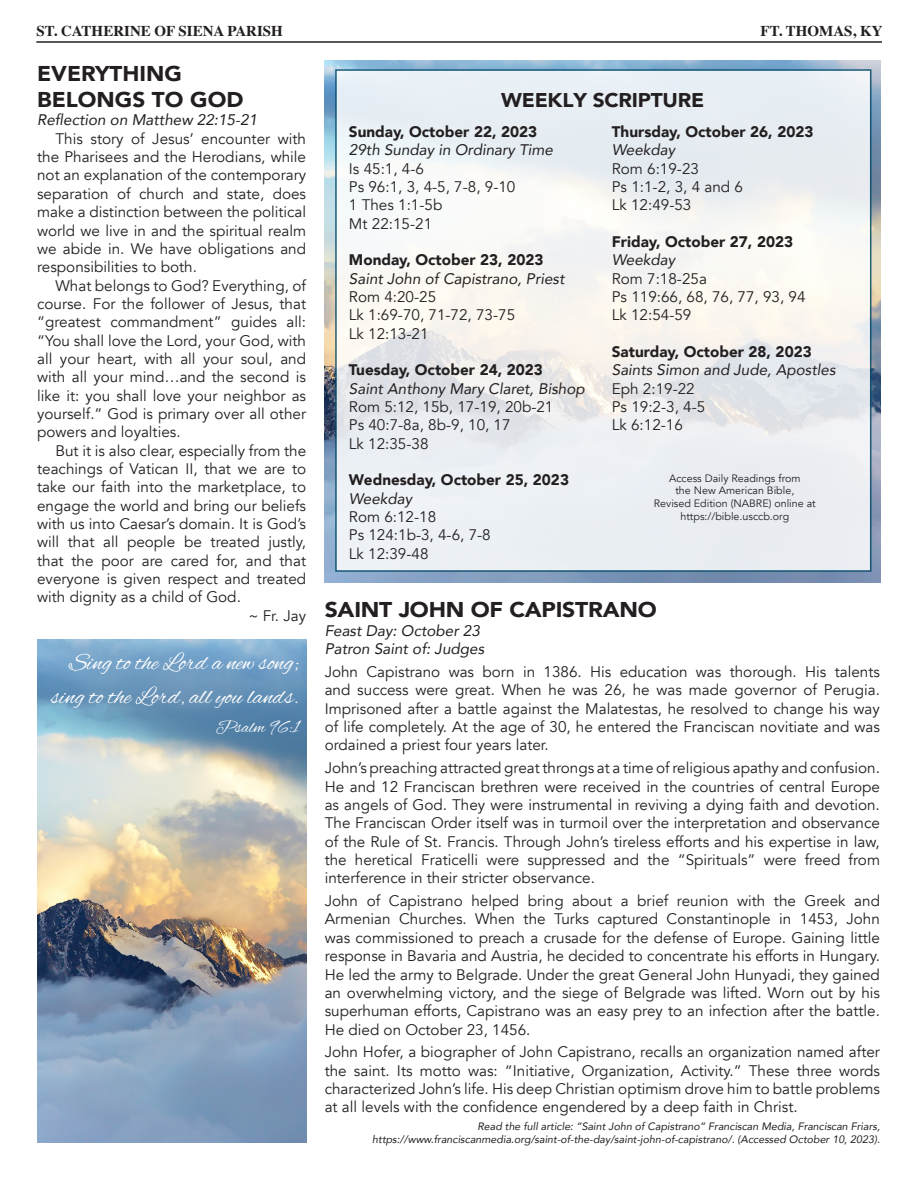
<style>
.page{position:relative;width:918px;height:1188px;background:#fff}
.page>*{position:absolute;margin:0;border:0;box-sizing:border-box;transform-origin:0 0}
.t1{font:24.45px/33.5px "Alex Brush";color:#fff;text-align:right}
.t2{font:900 21.45px/25.7px "Avenir";letter-spacing:-.01em;color:#231f20;scale:1.05 1}
.t3{font:900 21.45px "Avenir";letter-spacing:-.01em;color:#231f20;scale:1.07 1}
.t4{font:900 19.8px "Avenir";letter-spacing:-.01em;color:#231f20;scale:1.05 1}
.t5{font:18.3px "Alex Brush";color:#fff}
.t6{font:15.3px/18.3px "Avenir";color:#231f20}
.t7{font:italic 15.3px/18.3px "Avenir";color:#231f20}
.t8{font:700 15px "Times";color:#231f20}
.t9{font:13.8px "Avenir";color:#231f20}
.t10{font:italic 10.65px/12.9px "Avenir";color:#231f20;text-align:right}
.t11{font:10.65px/12.9px "Avenir";color:#231f20;text-align:center}
.s1{font-weight:900}
.s2{font-style:italic}
</style>
<div class="page">
<hr style="left:36px;top:41px;width:846px;height:2px;background:#231f20">
<img style="left:325px;top:60px;width:556px;height:523px">
<svg style="left:338px;top:72px;width:530px;height:497px;fill:#ecf0f3"></svg>
<div style="left:335px;top:69px;width:536px;height:503px;border:2px solid #024a69"></div>
<img style="left:37px;top:640px;width:269px;height:502px">
<p class="t8" style="left:36px;top:17px;width:248px">ST. CATHERINE OF SIENA PARISH</p>
<p class="t9" style="left:37px;top:24px;width:238px">Twenty-Ninth Sunday in Ordinary Time</p>
<p class="t8" style="left:761px;top:17px;width:123px">FT. THOMAS, KY</p>
<p class="t9" style="left:771px;top:24px;width:110px">October 22, 2023</p>
<p class="t2" style="left:37px;top:61px;width:198px">EVERYTHING<br>BELONGS TO GOD</p>
<p class="t7" style="left:37px;top:111px;width:222px">Reflection on Matthew 22:15-21</p>
<p class="t6" style="left:55px;top:130px;width:252px">This story of Jesus’ encounter with</p>
<p class="t6" style="left:37px;top:148px;width:270px">the Pharisees and the Herodians, while</p>
<p class="t6" style="left:37px;top:166px;width:270px">not an explanation of the contemporary</p>
<p class="t6" style="left:37px;top:185px;width:270px">separation of church and state, does</p>
<p class="t6" style="left:37px;top:203px;width:271px">make a distinction between the political</p>
<p class="t6" style="left:37px;top:221px;width:270px">world we live in and the spiritual realm</p>
<p class="t6" style="left:37px;top:240px;width:271px">we abide in. We have obligations and</p>
<p class="t6" style="left:37px;top:258px;width:161px">responsibilities to both.</p>
<p class="t6" style="left:55px;top:276px;width:252px">What belongs to God? Everything, of</p>
<p class="t6" style="left:37px;top:295px;width:270px">course. For the follower of Jesus, that</p>
<p class="t6" style="left:37px;top:313px;width:271px">“greatest commandment” guides all:</p>
<p class="t6" style="left:37px;top:331px;width:271px">“You shall love the Lord, your God, with</p>
<p class="t6" style="left:37px;top:350px;width:270px">all your heart, with all your soul, and</p>
<p class="t6" style="left:37px;top:368px;width:270px">with all your mind…and the second is</p>
<p class="t6" style="left:37px;top:386px;width:271px">like it: you shall love your neighbor as</p>
<p class="t6" style="left:37px;top:405px;width:270px">yourself.” God is primary over all other</p>
<p class="t6" style="left:37px;top:423px;width:145px">powers and loyalties.</p>
<p class="t6" style="left:55px;top:441px;width:252px">But it is also clear, especially from the</p>
<p class="t6" style="left:37px;top:460px;width:271px">teachings of Vatican II, that we are to</p>
<p class="t6" style="left:37px;top:478px;width:270px">take our faith into the marketplace, to</p>
<p class="t6" style="left:37px;top:497px;width:270px">engage the world and bring our beliefs</p>
<p class="t6" style="left:37px;top:515px;width:270px">with us into Caesar’s domain. It is God’s</p>
<p class="t6" style="left:37px;top:533px;width:270px">will that all people be treated justly,</p>
<p class="t6" style="left:37px;top:552px;width:270px">that the poor are cared for, and that</p>
<p class="t6" style="left:37px;top:570px;width:271px">everyone is given respect and treated</p>
<p class="t6" style="left:37px;top:588px;width:205px">with dignity as a child of God.</p>
<p class="t6" style="left:248px;top:607px;width:59px">~ Fr. Jay</p>
<p class="t1" style="left:51px;top:648px;width:249px">Sing to the Lord a new song; sing to the Lord, all you lands.</p>
<p class="t5" style="left:216px;top:717px;width:85px">Psalm 96:1</p>
<p class="t4" style="left:501px;top:84px;width:195px">WEEKLY SCRIPTURE</p>
<p class="t6" style="left:349px;top:123px;width:206px"><span class="s1">Sunday, October 22, 2023<br></span><span class="s2">29th Sunday in Ordinary Time<br></span>Is 45:1, 4-6<br>Ps 96:1, 3, 4-5, 7-8, 9-10<br>1 Thes 1:1-5b<br>Mt 22:15-21</p>
<p class="t6" style="left:349px;top:251px;width:217px"><span class="s1">Monday, October 23, 2023<br></span><span class="s2">Saint John of Capistrano, Priest<br></span>Rom 4:20-25<br>Lk 1:69-70, 71-72, 73-75<br>Lk 12:13-21</p>
<p class="t6" style="left:349px;top:361px;width:237px"><span class="s1">Tuesday, October 24, 2023<br></span><span class="s2">Saint Anthony Mary Claret, Bishop<br></span>Rom 5:12, 15b, 17-19, 20b-21<br>Ps 40:7-8a, 8b-9, 10, 17<br>Lk 12:35-38</p>
<p class="t6" style="left:349px;top:471px;width:222px"><span class="s1">Wednesday, October 25, 2023<br></span><span class="s2">Weekday<br></span>Rom 6:12-18<br>Ps 124:1b-3, 4-6, 7-8<br>Lk 12:39-48</p>
<p class="t6" style="left:612px;top:123px;width:203px"><span class="s1">Thursday, October 26, 2023<br></span><span class="s2">Weekday<br></span>Rom 6:19-23<br>Ps 1:1-2, 3, 4 and 6<br>Lk 12:49-53</p>
<p class="t6" style="left:612px;top:233px;width:195px"><span class="s1">Friday, October 27, 2023<br></span><span class="s2">Weekday<br></span>Rom 7:18-25a<br>Ps 119:66, 68, 76, 77, 93, 94<br>Lk 12:54-59</p>
<p class="t6" style="left:612px;top:343px;width:225px"><span class="s1">Saturday, October 28, 2023<br></span><span class="s2">Saints Simon and Jude, Apostles<br></span>Eph 2:19-22<br>Ps 19:2-3, 4-5<br>Lk 6:12-16</p>
<p class="t11" style="left:654px;top:472px;width:163px">Access Daily Readings from<br>the New American Bible,<br>Revised Edition (NABRE) online at https://bible.usccb.org</p>
<p class="t3" style="left:325px;top:591px;width:312px">SAINT JOHN OF CAPISTRANO</p>
<p class="t7" style="left:325px;top:621px;width:161px">Feast Day: October 23<br>Patron Saint of: Judges</p>
<p class="t6" style="left:325px;top:663px;width:557px;text-align:justify">John Capistrano was born in 1386. His education was thorough. His talents and success were great. When he was 26, he was made governor of Perugia.<br>Imprisoned after a battle against the Malatestas, he resolved to change his way of life completely. At the age of 30, he entered the Franciscan novitiate and was ordained a priest four years later.</p>
<p class="t6" style="left:325px;top:759px;width:557px;text-align:justify">John’s preaching attracted great throngs at a time of religious apathy and confusion.<br>He and 12 Franciscan brethren were received in the countries of central Europe as angels of God. They were instrumental in reviving a dying faith and devotion.<br>The Franciscan Order itself was in turmoil over the interpretation and observance of the Rule of St. Francis. Through John’s tireless efforts and his expertise in law, the heretical Fraticelli were suppressed and the “Spirituals” were freed from interference in their stricter observance.</p>
<p class="t6" style="left:325px;top:892px;width:557px;text-align:justify">John of Capistrano helped bring about a brief reunion with the Greek and Armenian Churches. When the Turks captured Constantinople in 1453, John was commissioned to preach a crusade for the defense of Europe. Gaining little response in Bavaria and Austria, he decided to concentrate his efforts in Hungary.<br>He led the army to Belgrade. Under the great General John Hunyadi, they gained an overwhelming victory, and the siege of Belgrade was lifted. Worn out by his superhuman efforts, Capistrano was an easy prey to an infection after the battle.<br>He died on October 23, 1456.</p>
<p class="t6" style="left:325px;top:1043px;width:557px;text-align:justify">John Hofer, a biographer of John Capistrano, recalls an organization named after the saint. Its motto was: “Initiative, Organization, Activity.” These three words characterized John’s life. His deep Christian optimism drove him to battle problems at all levels with the confidence engendered by a deep faith in Christ.</p>
<p class="t10" style="left:372px;top:1120px;width:509px">Read the full article: “Saint John of Capistrano” Franciscan Media, Franciscan Friars, https://www.franciscanmedia.org/saint-of-the-day/saint-john-of-capistrano/. (Accessed October 10, 2023).</p>
</div>
